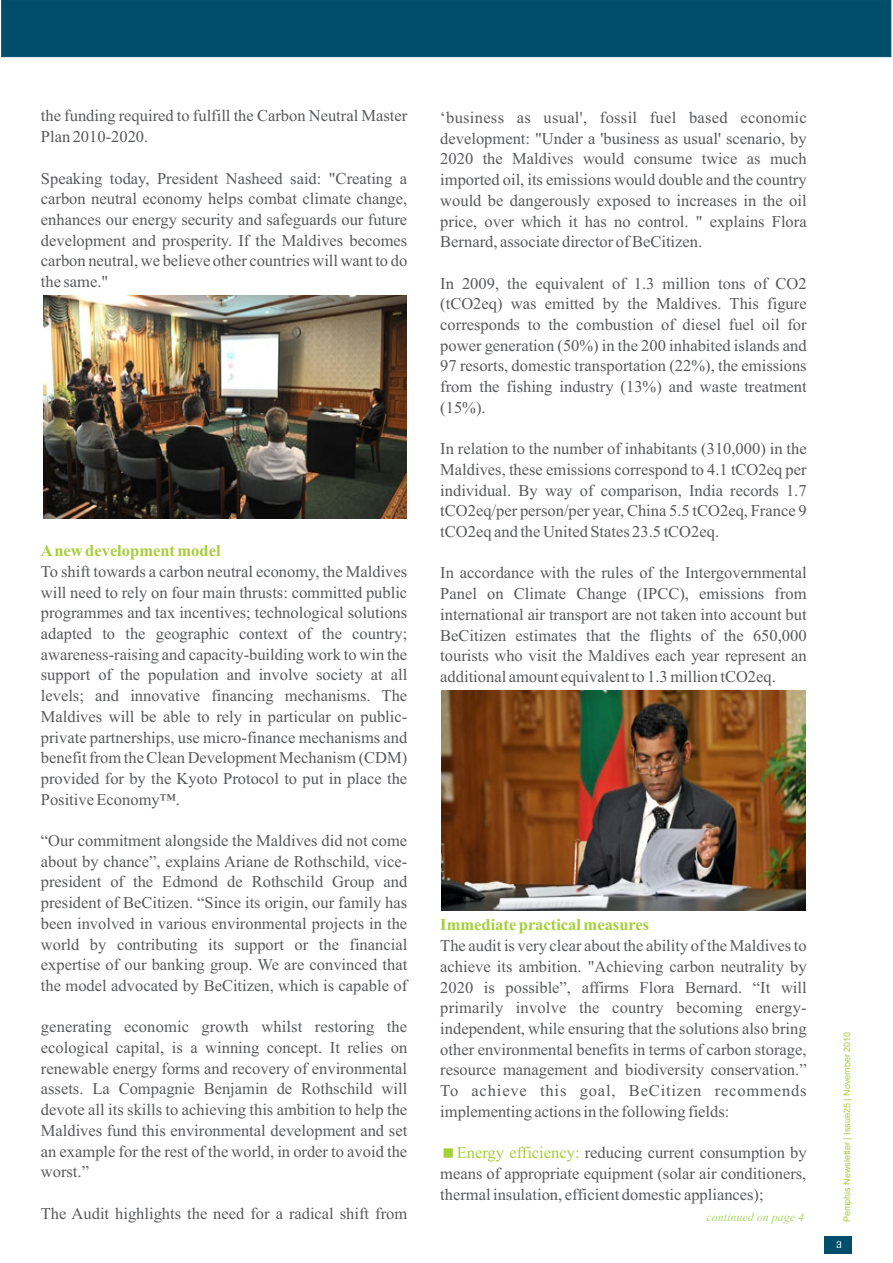
<style>
.page{position:relative;width:893px;height:1263px;background:#fff}
.page>*{position:absolute;margin:0;border:0;box-sizing:border-box;transform-origin:0 0}
.t1{font:16.5px/20.7px "Times New Roman";color:#58595b;text-align:justify}
.t2{font:700 16.5px "Times New Roman";color:#a6ce39}
.t3{font:15px "Iris UPC";color:#fff}
.t4{font:italic 12px "Times New Roman";color:#aad767}
.t5{font:9px "Arial";color:#a6ce39}
.s1{color:#a6ce39}
</style>
<div class="page">
<div style="left:1px;top:0;width:890px;height:57px;background:#004e6b"></div>
<div style="left:824px;top:1236px;width:28px;height:17px;background:#004e6b"></div>
<img style="left:43px;top:296px;width:364px;height:222px">
<img style="left:441px;top:690px;width:364px;height:220px">
<p class="t1" style="left:41px;top:107px;width:368px">the funding required to fulfill the Carbon Neutral Master<br>Plan 2010-2020.</p>
<p class="t1" style="left:41px;top:169px;width:368px">Speaking today, President Nasheed said: "Creating a carbon neutral economy helps combat climate change, enhances our energy security and safeguards our future development and prosperity. If the Maldives becomes carbon neutral, we believe other countries will want to do the same."</p>
<p class="t2" style="left:41px;top:545px;width:181px">Anew development model</p>
<p class="t1" style="left:41px;top:563px;width:368px">To shift towards a carbon neutral economy, the Maldives will need to rely on four main thrusts: committed public programmes and tax incentives; technological solutions adapted to the geographic context of the country; awareness-raising and capacity-building work to win the support of the population and involve society at all levels; and innovative financing mechanisms. The Maldives will be able to rely in particular on public&shy;private partnerships, use micro-finance mechanisms and benefit from the Clean Development Mechanism (CDM) provided for by the Kyoto Protocol to put in place the Positive Economy™.</p>
<p class="t1" style="left:41px;top:832px;width:368px">“Our commitment alongside the Maldives did not come about by chance”, explains Ariane de Rothschild, vice&shy;president of the Edmond de Rothschild Group and president of BeCitizen. “Since its origin, our family has been involved in various environmental projects in the world by contributing its support or the financial expertise of our banking group. We are convinced that the model advocated by BeCitizen, which is capable of</p>
<p class="t1" style="left:41px;top:1018px;width:368px">generating economic growth whilst restoring the ecological capital, is a winning concept. It relies on renewable energy forms and recovery of environmental assets. La Compagnie Benjamin de Rothschild will devote all its skills to achieving this ambition to help the Maldives fund this environmental development and set an example for the rest of the world, in order to avoid the worst.”</p>
<p class="t1" style="left:41px;top:1204px;width:368px">The Audit highlights the need for a radical shift from</p>
<p class="t1" style="left:440px;top:109px;width:368px">‘business as usual', fossil fuel based economic development: "Under a 'business as usual' scenario, by 2020 the Maldives would consume twice as much imported oil, its emissions would double and the country would be dangerously exposed to increases in the oil price, over which it has no control. " explains Flora Bernard, associate director of BeCitizen.</p>
<p class="t1" style="left:440px;top:274px;width:368px">In 2009, the equivalent of 1.3 million tons of CO2 (tCO2eq) was emitted by the Maldives. This figure corresponds to the combustion of diesel fuel oil for power generation (50%) in the 200 inhabited islands and 97 resorts, domestic transportation (22%), the emissions from the fishing industry (13%) and waste treatment (15%).</p>
<p class="t1" style="left:440px;top:440px;width:368px">In relation to the number of inhabitants (310,000) in the Maldives, these emissions correspond to 4.1 tCO2eq per individual. By way of comparison, India records 1.7 tCO2eq/per person/per year, China 5.5 tCO2eq, France 9 tCO2eq and the United States 23.5 tCO2eq.</p>
<p class="t1" style="left:440px;top:564px;width:368px">In accordance with the rules of the Intergovernmental Panel on Climate Change (IPCC), emissions from international air transport are not taken into account but BeCitizen estimates that the flights of the 650,000 tourists who visit the Maldives each year represent an additional amount equivalent to 1.3 million tCO2eq.</p>
<p class="t2" style="left:440px;top:919px;width:211px">Immediate practical measures</p>
<p class="t1" style="left:440px;top:937px;width:368px">The audit is very clear about the ability of the Maldives to achieve its ambition. "Achieving carbon neutrality by 2020 is possible”, affirms Flora Bernard. “It will primarily involve the country becoming energy&shy;independent, while ensuring that the solutions also bring other environmental benefits in terms of carbon storage, resource management and biodiversity conservation.” To achieve this goal, BeCitizen recommends implementing actions in the following fields:</p>
<p class="t1" style="left:457px;top:1144px;width:351px"><span class="s1">Energy efficiency:</span> reducing current consumption by</p>
<p class="t1" style="left:440px;top:1164px;width:368px">means of appropriate equipment (solar air conditioners, thermal insulation, efficient domestic appliances);</p>
<p class="t4" style="left:706px;top:1212px;width:99px">continued on page 4</p>
<p class="t5" style="left:844px;top:1222px;width:192px;rotate:-90deg">Pemphis Newsletter | Issue25 | November 2010</p>
<p class="t3" style="left:836px;top:1236px;width:7px">3</p>
</div>
